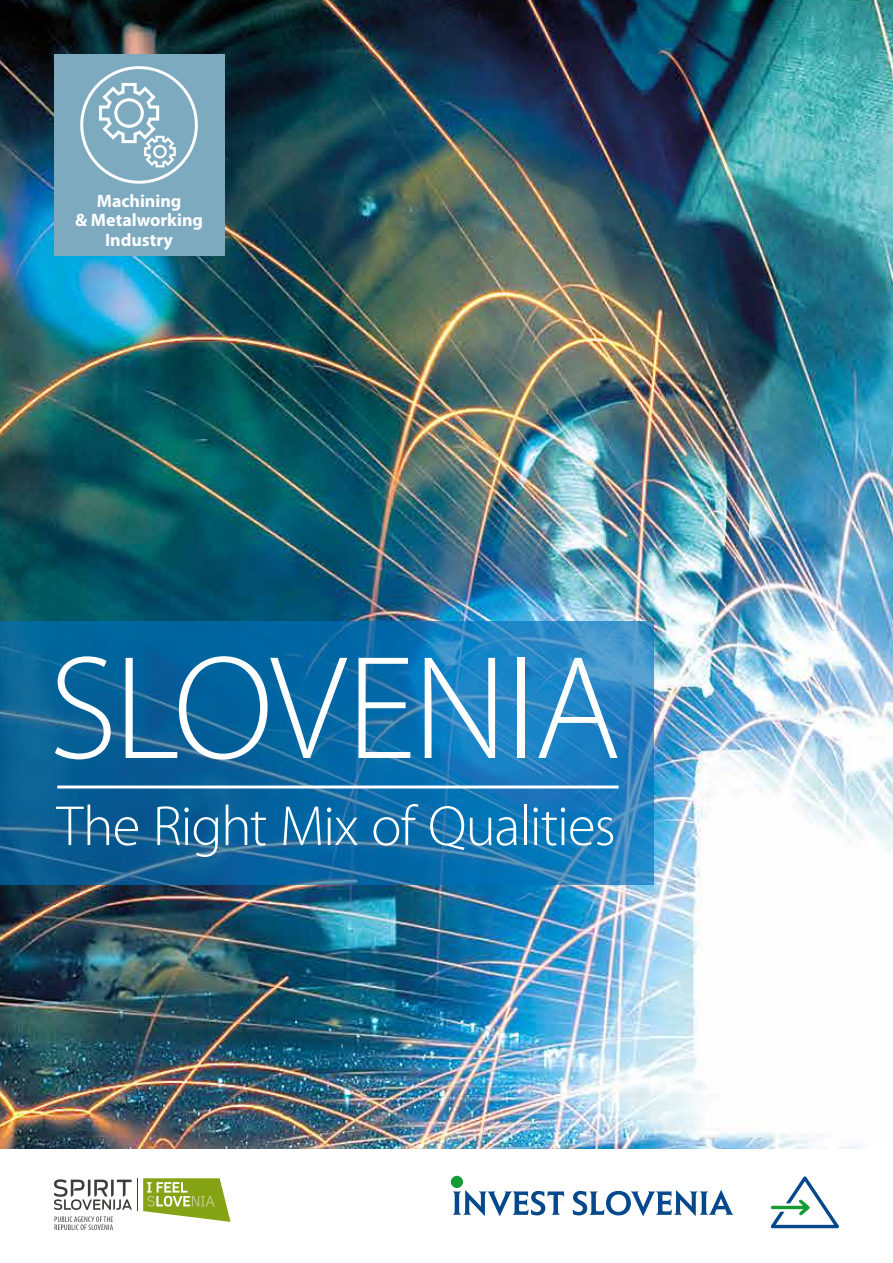
<style>
.page{position:relative;width:893px;height:1263px;background:#fff}
.page>*{position:absolute;margin:0;border:0;box-sizing:border-box;transform-origin:0 0}
.t1{font:300 148.5px "Myriad Pro";letter-spacing:-.02em;color:#fff}
.t2{font:300 57px "Myriad Pro";letter-spacing:-.02em;color:#fff}
.t3{font:700 18px/19.5px "Myriad Pro";color:#fff;text-align:center}
</style>
<div class="page">
<img style="left:0;top:0;width:893px;height:1149px">
<div style="left:54px;top:54px;width:170px;height:201px;background:#7eaac0"></div>
<div style="left:80px;top:66px;width:118px;height:118px;border:3px solid #fff;border-radius:50%"></div>
<svg style="left:97px;top:81px;width:80px;height:88px"></svg>
<svg style="left:453px;top:1190px;width:111px;height:26px"></svg>
<svg style="left:573px;top:1190px;width:160px;height:26px"></svg>
<svg style="left:771px;top:1176px;width:68px;height:52px"></svg>
<div style="left:451px;top:1176px;width:12px;height:12px;background:#159a34;border-radius:50%"></div>
<svg style="left:0;top:621px;width:653px;height:263px"></svg>
<hr style="left:57px;top:785px;width:562px;height:3px;background:#fff">
<hr style="left:137px;top:1178px;width:1px;height:33px;background:#3c3c3b">
<svg style="left:143px;top:1178px;width:88px;height:44px"></svg>
<svg style="left:54px;top:1179px;width:78px;height:31px"></svg>
<svg style="left:55px;top:1216px;width:58px;height:14px"></svg>
<p class="t3" style="left:75px;top:191px;width:129px">Machining<br>&amp; Metalworking<br>Industry</p>
<h1 class="t1" style="left:49px;top:627px;width:574px">SLOVENIA</h1>
<h2 class="t2" style="left:57px;top:795px;width:561px">The Right Mix of Qualities</h2>
</div>
